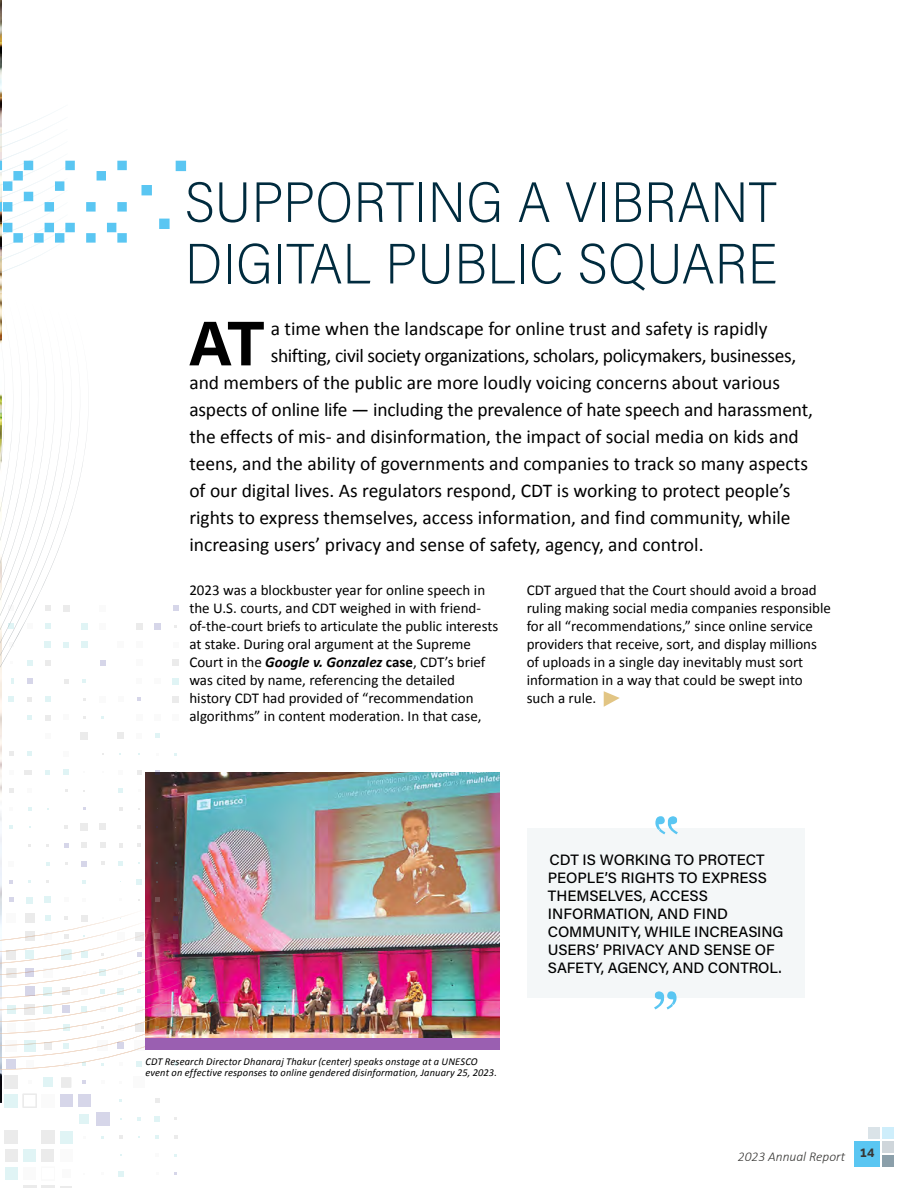
<style>
.page{position:relative;width:918px;height:1188px;background:#fff}
.page>*{position:absolute;margin:0;border:0;box-sizing:border-box;transform-origin:0 0}
.t1{font:97.5px "Angelic War";color:#5ac6f2}
.t2{font:700 63.15px "Acumin Pro";color:#000}
.t3{font:200 57px/61.5px "Acumin Pro Semi Cond";letter-spacing:.005em;color:#002b3e}
.t4{font:19.5px "Calibri";color:#000}
.t5{font:19.5px "Calibri";letter-spacing:-.02em;color:#000}
.t6{font:15px/18px "Calibri";color:#000}
.t7{font:500 15px/18px "Acumin Pro";color:#000}
.t8{font:italic 300 13.5px "Calibri";color:#373634}
.t9{font:italic 10.5px/11.2px "Calibri";letter-spacing:.015em;color:#000}
.s1{font-weight:700;font-style:italic}
.s2{font-weight:700}
</style>
<div class="page">
<div style="left:854px;top:1142px;width:26px;height:25px;background:#5ac6f2"></div>
<div style="left:882px;top:1156px;width:12px;height:11px;background:#8b9faa"></div>
<div style="left:883px;top:1142px;width:11px;height:11px;background:#cfd6db"></div>
<div style="left:882px;top:1127px;width:12px;height:11px;background:#ceeefb"></div>
<div style="left:869px;top:1127px;width:11px;height:11px;background:#dae3e8"></div>
<img style="left:0;top:0;width:2px;height:42px">
<svg style="left:604px;top:691px;width:16px;height:16px"></svg>
<img style="left:220px;top:772px;width:280px;height:266px">
<div style="left:527px;top:828px;width:278px;height:170px;background:#f4f7f8"></div>
<div style="left:145px;top:1038px;width:355px;height:12px;background:#9a5fb1"></div>
<svg style="left:0;top:42px;width:220px;height:1146px"></svg>
<h1 class="t3" style="left:185px;top:169px;width:594px">SUPPORTING A VIBRANT<br>DIGITAL PUBLIC SQUARE</h1>
<p class="t2" style="left:189px;top:299px;width:77px">AT</p>
<p class="t4" style="left:271px;top:317px;width:498px">a time when the landscape for online trust and safety is rapidly</p>
<p class="t5" style="left:271px;top:344px;width:527px">shifting, civil society organizations, scholars, policymakers, businesses,</p>
<p class="t4" style="left:189px;top:371px;width:592px">and members of the public are more loudly voicing concerns about various</p>
<p class="t4" style="left:189px;top:398px;width:625px">aspects of online life — including the prevalence of hate speech and harassment,</p>
<p class="t4" style="left:189px;top:425px;width:611px">the effects of mis- and disinformation, the impact of social media on kids and</p>
<p class="t4" style="left:189px;top:452px;width:620px">teens, and the ability of governments and companies to track so many aspects</p>
<p class="t4" style="left:189px;top:479px;width:603px">of our digital lives. As regulators respond, CDT is working to protect people’s</p>
<p class="t4" style="left:189px;top:506px;width:603px">rights to express themselves, access information, and find community, while</p>
<p class="t4" style="left:189px;top:533px;width:516px">increasing users’ privacy and sense of safety, agency, and control.</p>
<p class="t6" style="left:189px;top:581px;width:310px">2023 was a blockbuster year for online speech in the U.S. courts, and CDT weighed in with friend&shy;of-the-court briefs to articulate the public interests at stake. During oral argument at the Supreme Court in the <span class="s1">Google v. Gonzalez</span> <span class="s2">case</span>, CDT’s brief was cited by name, referencing the detailed history CDT had provided of “recommendation algorithms” in content moderation. In that case,</p>
<p class="t6" style="left:527px;top:581px;width:292px">CDT argued that the Court should avoid a broad</p>
<p class="t6" style="left:527px;top:599px;width:306px">ruling making social media companies responsible for all “recommendations,” since online service providers that receive, sort, and display millions of uploads in a single day inevitably must sort information in a way that could be swept into such a rule.</p>
<p class="t7" style="left:548px;top:850px;width:237px">CDT IS WORKING TO PROTECT<br>PEOPLE’S RIGHTS TO EXPRESS<br>THEMSELVES, ACCESS<br>INFORMATION, AND FIND<br>COMMUNITY, WHILE INCREASING<br>USERS’ PRIVACY AND SENSE OF<br>SAFETY, AGENCY, AND CONTROL.</p>
<p class="t9" style="left:145px;top:1055px;width:353px">CDT Research Director Dhanaraj Thakur (center) speaks onstage at a UNESCO event on effective responses to online gendered disinformation, January 25, 2023.</p>
<h1 class="t1" style="left:651px;top:975px;width:31px">"</h1>
<p class="t8" style="left:738px;top:1148px;width:138px">2023 Annual Report <sup>14</sup></p>
</div>
